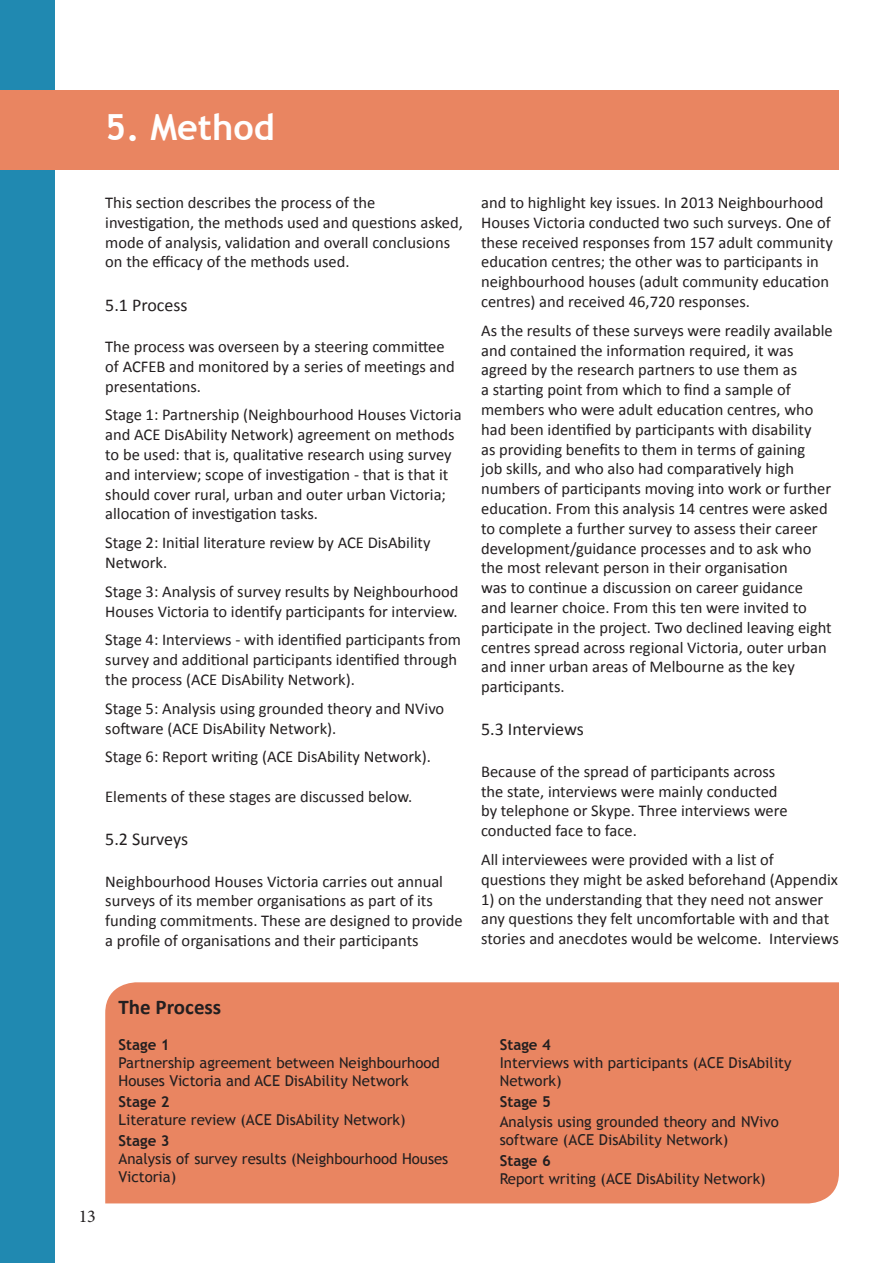
<style>
.page{position:relative;width:893px;height:1263px;background:#fff}
.page>*{position:absolute;margin:0;border:0;box-sizing:border-box;transform-origin:0 0}
.t1{font:700 36px "Trebuchet MS";color:#fff}
.t2{font:700 21px "Calibri";color:#231f20}
.t3{font:18px "Calibri";color:#231f20}
.t4{font:18px "Minion Pro";color:#231f20}
.t5{font:16.5px/19.8px "Calibri";color:#231f20}
.t6{font:15px/18px "Trebuchet MS";color:#231f20}
.t7{font:700 15px "Trebuchet MS";color:#231f20}
</style>
<div class="page">
<div style="left:0;top:0;width:54px;height:1263px;background:#2089b1"></div>
<div style="left:0;top:90px;width:839px;height:80px;background:#e98561"></div>
<div style="left:105px;top:982px;width:734px;height:221px;background:#e98561"></div>
<p class="t1" style="left:105px;top:105px;width:171px">5. Method</p>
<p class="t5" style="left:105px;top:192px;width:359px">This section describes the process of the investigation, the methods used and questions asked, mode of analysis, validation and overall conclusions on the efficacy of the methods used.</p>
<p class="t3" style="left:105px;top:292px;width:84px">5.1 Process</p>
<p class="t5" style="left:105px;top:336px;width:351px">The process was overseen by a steering committee of ACFEB and monitored by a series of meetings and presentations.</p>
<p class="t5" style="left:105px;top:405px;width:358px">Stage 1: Partnership (Neighbourhood Houses Victoria and ACE DisAbility Network) agreement on methods to be used: that is, qualitative research using survey and interview; scope of investigation - that is that it should cover rural, urban and outer urban Victoria; allocation of investigation tasks.</p>
<p class="t5" style="left:105px;top:532px;width:327px">Stage 2: Initial literature review by ACE DisAbility<br>Network.</p>
<p class="t5" style="left:105px;top:581px;width:355px">Stage 3: Analysis of survey results by Neighbourhood<br>Houses Victoria to identify participants for interview.</p>
<p class="t5" style="left:105px;top:630px;width:357px">Stage 4: Interviews - with identified participants from survey and additional participants identified through the process (ACE DisAbility Network).</p>
<p class="t5" style="left:105px;top:698px;width:341px">Stage 5: Analysis using grounded theory and NVivo</p>
<p class="t5" style="left:105px;top:718px;width:233px">software (ACE DisAbility Network).</p>
<p class="t5" style="left:105px;top:747px;width:327px">Stage 6: Report writing (ACE DisAbility Network).</p>
<p class="t5" style="left:105px;top:786px;width:309px">Elements of these stages are discussed below.</p>
<p class="t3" style="left:105px;top:827px;width:84px">5.2 Surveys</p>
<p class="t5" style="left:105px;top:871px;width:359px">Neighbourhood Houses Victoria carries out annual surveys of its member organisations as part of its funding commitments. These are designed to provide a profile of organisations and their participants</p>
<p class="t5" style="left:481px;top:192px;width:353px">and to highlight key issues. In 2013 Neighbourhood Houses Victoria conducted two such surveys. One of these received responses from 157 adult community education centres; the other was to participants in neighbourhood houses (adult community education centres) and received 46,720 responses.</p>
<p class="t5" style="left:481px;top:320px;width:353px">As the results of these surveys were readily available and contained the information required, it was agreed by the research partners to use them as<br>a starting point from which to find a sample of members who were adult education centres, who had been identified by participants with disability<br>as providing benefits to them in terms of gaining<br>job skills, and who also had comparatively high numbers of participants moving into work or further education. From this analysis 14 centres were asked to complete a further survey to assess their career development/guidance processes and to ask who the most relevant person in their organisation<br>was to continue a discussion on career guidance<br>and learner choice. From this ten were invited to participate in the project. Two declined leaving eight centres spread across regional Victoria, outer urban and inner urban areas of Melbourne as the key participants.</p>
<p class="t3" style="left:481px;top:717px;width:104px">5.3 Interviews</p>
<p class="t5" style="left:481px;top:761px;width:308px">Because of the spread of participants across the state, interviews were mainly conducted by telephone or Skype. Three interviews were conducted face to face.</p>
<p class="t5" style="left:481px;top:849px;width:358px">All interviewees were provided with a list of questions they might be asked beforehand (Appendix</p>
<p class="t5" style="left:481px;top:889px;width:359px">1) on the understanding that they need not answer any questions they felt uncomfortable with and that stories and anecdotes would be welcome. Interviews</p>
<p class="t4" style="left:79px;top:1204px;width:19px">13</p>
<p class="t2" style="left:119px;top:992px;width:104px">The Process</p>
<p class="t7" style="left:119px;top:1035px;width:53px">Stage 1</p>
<p class="t6" style="left:119px;top:1054px;width:323px">Partnership agreement between Neighbourhood<br>Houses Victoria and ACE DisAbility Network</p>
<p class="t7" style="left:119px;top:1092px;width:53px">Stage 2</p>
<p class="t6" style="left:119px;top:1111px;width:289px">Literature review (ACE DisAbility Network)</p>
<p class="t7" style="left:119px;top:1131px;width:53px">Stage 3</p>
<p class="t6" style="left:119px;top:1150px;width:331px">Analysis of survey results (Neighbourhood Houses<br>Victoria)</p>
<p class="t7" style="left:500px;top:1035px;width:53px">Stage 4</p>
<p class="t6" style="left:500px;top:1054px;width:293px">Interviews with participants (ACE DisAbility<br>Network)</p>
<p class="t7" style="left:500px;top:1092px;width:53px">Stage 5</p>
<p class="t6" style="left:500px;top:1112px;width:281px">Analysis using grounded theory and NVivo software (ACE DisAbility Network)</p>
<p class="t7" style="left:500px;top:1151px;width:53px">Stage 6</p>
<p class="t6" style="left:500px;top:1169px;width:267px">Report writing (ACE DisAbility Network)</p>
</div>
